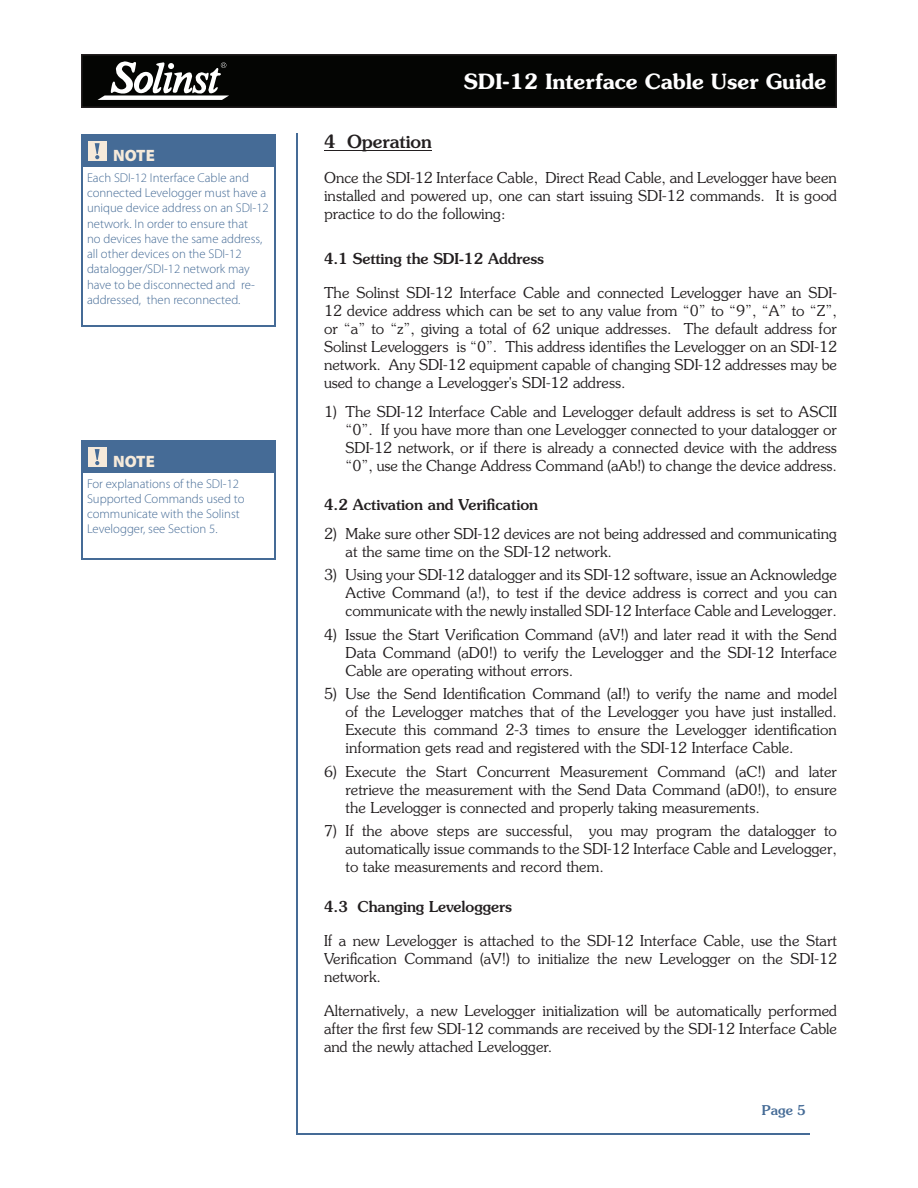
<style>
.page{position:relative;width:918px;height:1188px;background:#fff}
.page>*{position:absolute;margin:0;border:0;box-sizing:border-box;transform-origin:0 0}
.t1{font:600 21px "Souvenir Std";color:#fff}
.t2{font:500 18px "Souvenir Std";color:#231f20}
.t3{font:900 16.5px "Myriad Pro";color:#f6eada}
.t4{font:300 15px/18px "Souvenir Std";color:#231f20;text-align:justify}
.t5{font:500 15px "Souvenir Std";color:#231f20}
.t6{font:500 13.5px "Souvenir Std";color:#456b96}
.t7{font:300 12.75px/15.3px "Myriad Pro";color:#456b96}
</style>
<div class="page">
<svg style="left:81px;top:54px;width:756px;height:54px;background:#121211"></svg>
<hr style="left:297px;top:134px;width:1px;height:1000px;background:#456b96">
<hr style="left:297px;top:1133px;width:513px;height:2px;background:#456b96">
<hr style="left:324px;top:150px;width:108px;height:1px;background:#231f20">
<div style="left:82px;top:441px;width:193px;height:32px;background:#456b96"></div>
<hr style="left:81px;top:441px;width:195px;height:1px;background:#456b96">
<hr style="left:81px;top:442px;width:1px;height:31px;background:#456b96">
<hr style="left:275px;top:442px;width:1px;height:31px;background:#456b96">
<hr style="left:81px;top:473px;width:1px;height:85px;background:#456b96">
<hr style="left:275px;top:473px;width:1px;height:85px;background:#456b96">
<hr style="left:81px;top:558px;width:195px;height:1px;background:#456b96">
<div style="left:88px;top:447px;width:19px;height:20px;background:#f6eada"></div>
<svg style="left:95px;top:449px;width:5px;height:16px"></svg>
<div style="left:82px;top:135px;width:193px;height:32px;background:#456b96"></div>
<hr style="left:81px;top:135px;width:195px;height:1px;background:#456b96">
<hr style="left:81px;top:136px;width:1px;height:31px;background:#456b96">
<hr style="left:275px;top:136px;width:1px;height:31px;background:#456b96">
<hr style="left:81px;top:167px;width:1px;height:159px;background:#456b96">
<hr style="left:275px;top:167px;width:1px;height:159px;background:#456b96">
<hr style="left:81px;top:326px;width:195px;height:1px;background:#456b96">
<div style="left:88px;top:141px;width:19px;height:20px;background:#f6eada"></div>
<svg style="left:95px;top:143px;width:5px;height:16px"></svg>
<p class="t3" style="left:113px;top:146px;width:43px">NOTE</p>
<p class="t7" style="left:87px;top:170px;width:183px">Each SDI-12 Interface Cable and connected Levelogger must have a unique device address on an SDI-12 network. In order to ensure that<br>no devices have the same address, all other devices on the SDI-12 datalogger/SDI-12 network may have to be disconnected and re&shy;addressed, then reconnected.</p>
<p class="t3" style="left:113px;top:452px;width:43px">NOTE</p>
<p class="t7" style="left:87px;top:476px;width:159px">For explanations of the SDI-12<br>Supported Commands used to communicate with the Solinst<br>Levelogger, see Section 5.</p>
<h1 class="t1" style="left:464px;top:68px;width:364px">SDI-12 Interface Cable User Guide</h1>
<p class="t2" style="left:324px;top:131px;width:109px">4 Operation</p>
<p class="t4" style="left:324px;top:168px;width:515px">Once the SDI-12 Interface Cable, Direct Read Cable, and Levelogger have been installed and powered up, one can start issuing SDI-12 commands. It is good practice to do the following:</p>
<p class="t5" style="left:324px;top:249px;width:221px">4.1 Setting the SDI-12 Address</p>
<p class="t4" style="left:324px;top:284px;width:515px">The Solinst SDI-12 Interface Cable and connected Levelogger have an SDI-12 device address which can be set to any value from “0” to “9”, “A” to “Z”, or “a” to “z”, giving a total of 62 unique addresses. The default address for Solinst Leveloggers is “0”. This address identifies the Levelogger on an SDI-12 network. Any SDI-12 equipment capable of changing SDI-12 addresses may be used to change a Levelogger's SDI-12 address.</p>
<p class="t4" style="left:346px;top:402px;width:493px;text-indent:-22px">1) The SDI-12 Interface Cable and Levelogger default address is set to ASCII “0”. If you have more than one Levelogger connected to your datalogger or SDI-12 network, or if there is already a connected device with the address “0”, use the Change Address Command (aAb!) to change the device address.</p>
<p class="t5" style="left:324px;top:496px;width:216px">4.2 Activation and Verification</p>
<p class="t4" style="left:346px;top:525px;width:493px;text-indent:-22px">2) Make sure other SDI-12 devices are not being addressed and communicating at the same time on the SDI-12 network.</p>
<p class="t4" style="left:346px;top:566px;width:493px;text-indent:-22px">3) Using your SDI-12 datalogger and its SDI-12 software, issue an Acknowledge Active Command (a!), to test if the device address is correct and you can communicate with the newly installed SDI-12 Interface Cable and Levelogger.</p>
<p class="t4" style="left:346px;top:626px;width:493px;text-indent:-22px">4) Issue the Start Verification Command (aV!) and later read it with the Send Data Command (aD0!) to verify the Levelogger and the SDI-12 Interface Cable are operating without errors.</p>
<p class="t4" style="left:346px;top:685px;width:493px;text-indent:-22px">5) Use the Send Identification Command (aI!) to verify the name and model of the Levelogger matches that of the Levelogger you have just installed.<br>Execute this command 2-3 times to ensure the Levelogger identification information gets read and registered with the SDI-12 Interface Cable.</p>
<p class="t4" style="left:346px;top:762px;width:493px;text-indent:-22px">6) Execute the Start Concurrent Measurement Command (aC!) and later retrieve the measurement with the Send Data Command (aD0!), to ensure the Levelogger is connected and properly taking measurements.</p>
<p class="t4" style="left:346px;top:822px;width:493px;text-indent:-22px">7) If the above steps are successful, you may program the datalogger to automatically issue commands to the SDI-12 Interface Cable and Levelogger, to take measurements and record them.</p>
<p class="t5" style="left:324px;top:897px;width:189px">4.3 Changing Leveloggers</p>
<p class="t4" style="left:324px;top:932px;width:515px">If a new Levelogger is attached to the SDI-12 Interface Cable, use the Start Verification Command (aV!) to initialize the new Levelogger on the SDI-12 network.</p>
<p class="t4" style="left:324px;top:1002px;width:515px">Alternatively, a new Levelogger initialization will be automatically performed after the first few SDI-12 commands are received by the SDI-12 Interface Cable and the newly attached Levelogger.</p>
<p class="t6" style="left:762px;top:1102px;width:45px">Page 5</p>
</div>
